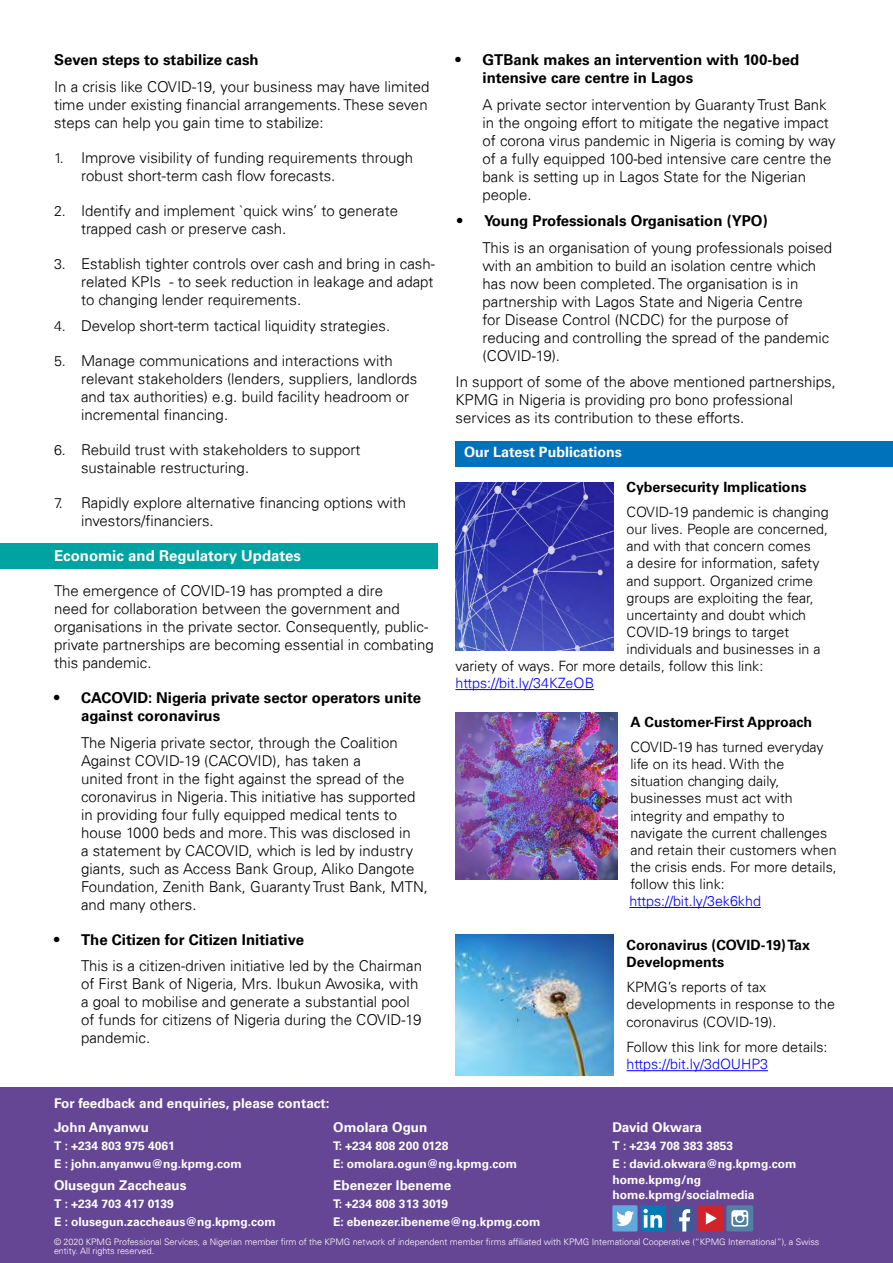
<style>
.page{position:relative;width:893px;height:1263px;background:#fff}
.page>*{position:absolute;margin:0;border:0;box-sizing:border-box;transform-origin:0 0}
.t1{font:300 15px/18px "Univers 45";color:#000}
.t2{font:700 15px/18px "Univers 65";color:#000}
.t3{font:700 15px "Univers 65";color:#fff}
.t4{font:300 14.25px/17.1px "Univers 45";color:#000}
.t5{font:700 14.25px/17.1px "Univers 65";color:#000}
.t6{font:300 14.25px "Univers 45";color:#00f}
.t7{font:700 14.25px "Univers 65";color:#fff}
.t8{font:700 13.5px "Univers 65";color:#fff}
.t9{font:700 12px/18px "Univers 65";color:#fff}
.t10{font:300 9px/9px "Univers 45";letter-spacing:-.005em;color:#fff}
.s1{font-size:14.25px}
</style>
<div class="page">
<div style="left:0;top:544px;width:437px;height:25px;background:#00a3a1"></div>
<div style="left:455px;top:441px;width:438px;height:25px;background:#0072bc"></div>
<hr style="left:455px;top:689px;width:139px;height:1px;background:#00f">
<hr style="left:629px;top:907px;width:132px;height:1px;background:#00f">
<hr style="left:626px;top:1070px;width:142px;height:1px;background:#00f">
<img style="left:455px;top:482px;width:159px;height:169px">
<img style="left:455px;top:712px;width:163px;height:168px">
<img style="left:455px;top:934px;width:159px;height:142px">
<div style="left:0;top:1087px;width:893px;height:176px;background:#644695"></div>
<div style="left:698px;top:1205px;width:25px;height:26px;background:#d2232a;border-radius:2px"></div>
<svg style="left:706px;top:1212px;width:11px;height:12px"></svg>
<div style="left:641px;top:1205px;width:25px;height:26px;background:#007bb6;border-radius:2px"></div>
<svg style="left:643px;top:1209px;width:19px;height:18px"></svg>
<div style="left:669px;top:1205px;width:25px;height:26px;background:#3d5a98"></div>
<svg style="left:679px;top:1209px;width:11px;height:22px"></svg>
<div style="left:612px;top:1205px;width:25px;height:26px;background:#60a9dd"></div>
<svg style="left:616px;top:1211px;width:18px;height:15px"></svg>
<div style="left:726px;top:1205px;width:27px;height:26px;background:#5280a3;border-radius:2px"></div>
<svg style="left:731px;top:1210px;width:17px;height:16px"></svg>
<p class="t2" style="left:54px;top:51px;width:206px">Seven steps to stabilize cash</p>
<p class="t1" style="left:54px;top:77px;width:377px;text-align:justify">In a crisis like COVID-19, your business may have limited time under existing financial arrangements. These seven steps can help you gain time to stabilize:</p>
<p class="t1" style="left:81px;top:148px;width:334px;text-indent:-27px"><span class="s1">1.</span> Improve visibility of funding requirements through robust short-term cash flow forecasts.</p>
<p class="t1" style="left:81px;top:201px;width:319px;text-indent:-27px"><span class="s1">2.</span> Identify and implement `quick wins’ to generate trapped cash or preserve cash.</p>
<p class="t1" style="left:81px;top:254px;width:355px;text-align:justify;text-indent:-27px"><span class="s1">3.</span> Establish tighter controls over cash and bring in cash&shy;related KPIs - to seek reduction in leakage and adapt to changing lender requirements.</p>
<p class="t1" style="left:54px;top:317px;width:338px"><span class="s1">4.</span> Develop short-term tactical liquidity strategies.</p>
<p class="t1" style="left:81px;top:352px;width:338px;text-indent:-27px"><span class="s1">5.</span> Manage communications and interactions with relevant stakeholders (lenders, suppliers, landlords and tax authorities) e.g. build facility headroom or incremental financing.</p>
<p class="t1" style="left:81px;top:441px;width:281px;text-indent:-27px"><span class="s1">6.</span> Rebuild trust with stakeholders to support sustainable restructuring.</p>
<p class="t1" style="left:81px;top:494px;width:327px;text-indent:-27px"><span class="s1">7.</span> Rapidly explore alternative financing options with investors/financiers.</p>
<p class="t3" style="left:54px;top:547px;width:248px">Economic and Regulatory Updates</p>
<p class="t1" style="left:54px;top:582px;width:381px">The emergence of COVID-19 has prompted a dire<br>need for collaboration between the government and organisations in the private sector. Consequently, public&shy;private partnerships are becoming essential in combating this pandemic.</p>
<p class="t2" style="left:81px;top:689px;width:342px;text-indent:-27px">• CACOVID: Nigeria private sector operators unite against coronavirus</p>
<p class="t1" style="left:81px;top:734px;width:348px">The Nigeria private sector, through the Coalition Against COVID-19 (CACOVID), has taken a<br>united front in the fight against the spread of the coronavirus in Nigeria. This initiative has supported in providing four fully equipped medical tents to house 1000 beds and more. This was disclosed in<br>a statement by CACOVID, which is led by industry giants, such as Access Bank Group, Aliko Dangote Foundation, Zenith Bank, Guaranty Trust Bank, MTN, and many others.</p>
<p class="t2" style="left:54px;top:931px;width:252px">• The Citizen for Citizen Initiative</p>
<p class="t1" style="left:81px;top:957px;width:343px">This is a citizen-driven initiative led by the Chairman of First Bank of Nigeria, Mrs. Ibukun Awosika, with a goal to mobilise and generate a substantial pool of funds for citizens of Nigeria during the COVID-19 pandemic.</p>
<p class="t8" style="left:35px;top:1095px;width:277px">For feedback and enquiries, please contac :</p>
<p class="t8" style="left:54px;top:1095px;width:277px">For feedback and enquiries, please contact:</p>
<p class="t2" style="left:482px;top:51px;width:318px;text-indent:-27px">• GTBank makes an intervention with 100-bed intensive care centre in Lagos</p>
<p class="t1" style="left:482px;top:95px;width:354px">A private sector intervention by Guaranty Trust Bank in the ongoing effort to mitigate the negative impact of corona virus pandemic in Nigeria is coming by way of a fully equipped 100-bed intensive care centre the bank is setting up in Lagos State for the Nigerian people.</p>
<p class="t2" style="left:457px;top:212px;width:312px">• Young Professionals Organisation (YPO)</p>
<p class="t1" style="left:482px;top:238px;width:351px">This is an organisation of young professionals poised with an ambition to build an isolation centre which has now been completed. The organisation is in partnership with Lagos State and Nigeria Centre<br>for Disease Control (NCDC) for the purpose of reducing and controlling the spread of the pandemic (COVID-19).</p>
<p class="t1" style="left:455px;top:373px;width:382px">In support of some of the above mentioned partnerships,<br>KPMG in Nigeria is providing pro bono professional services as its contribution to these efforts.</p>
<p class="t7" style="left:464px;top:444px;width:160px">Our Latest Publications</p>
<p class="t5" style="left:626px;top:478px;width:181px">Cybersecurity Implications</p>
<p class="t4" style="left:626px;top:503px;width:204px">COVID-19 pandemic is changing</p>
<p class="t4" style="left:626px;top:521px;width:203px">our lives. People are concerned,</p>
<p class="t4" style="left:626px;top:538px;width:186px">and with that concern comes</p>
<p class="t4" style="left:626px;top:555px;width:195px">a desire for information, safety</p>
<p class="t4" style="left:626px;top:572px;width:188px">and support. Organized crime</p>
<p class="t4" style="left:626px;top:589px;width:189px">groups are exploiting the fear,</p>
<p class="t4" style="left:626px;top:606px;width:181px">uncertainty and doubt which</p>
<p class="t4" style="left:626px;top:623px;width:164px">COVID-19 brings to target</p>
<p class="t4" style="left:626px;top:640px;width:196px">individuals and businesses in a</p>
<p class="t4" style="left:455px;top:657px;width:309px">variety of ways. For more details, follow this link:</p>
<p class="t6" style="left:455px;top:674px;width:140px">https://bit.ly/34KZeOB</p>
<p class="t5" style="left:630px;top:713px;width:183px">A Customer-First Approach</p>
<p class="t4" style="left:630px;top:738px;width:208px">COVID-19 has turned everyday life on its head. With the situation changing daily, businesses must act with integrity and empathy to navigate the current challenges and retain their customers when the crisis ends. For more details, follow this link:</p>
<p class="t6" style="left:629px;top:892px;width:133px">https://bit.ly/3ek6khd</p>
<p class="t5" style="left:626px;top:936px;width:185px">Coronavirus (COVID-19) Tax<br>Developments</p>
<p class="t4" style="left:626px;top:979px;width:210px">KPMG’s reports of tax developments in response to the coronavirus (COVID-19).</p>
<p class="t4" style="left:626px;top:1038px;width:203px">Follow this link for more details:</p>
<p class="t6" style="left:626px;top:1056px;width:143px">https://bit.ly/3dOUHP3</p>
<p class="t8" style="left:54px;top:1119px;width:97px">John Anyanwu</p>
<p class="t9" style="left:54px;top:1137px;width:189px">T : +234 803 975 4061<br>E : john.anyanwu@ng.kpmg.com</p>
<p class="t8" style="left:54px;top:1178px;width:134px">Olusegun Zaccheaus</p>
<p class="t9" style="left:54px;top:1195px;width:223px">T : +234 703 417 0139<br>E : olusegun.zaccheaus@ng.kpmg.com</p>
<p class="t8" style="left:333px;top:1119px;width:96px">Omolara Ogun</p>
<p class="t9" style="left:333px;top:1137px;width:185px">T: +234 808 200 0128<br>E: omolara.ogun@ng.kpmg.com</p>
<p class="t8" style="left:333px;top:1178px;width:120px">Ebenezer Ibeneme</p>
<p class="t9" style="left:333px;top:1195px;width:209px">T: +234 808 313 3019<br>E: ebenezer.ibeneme@ng.kpmg.com</p>
<p class="t8" style="left:612px;top:1119px;width:91px">David Okwara</p>
<p class="t9" style="left:612px;top:1137px;width:186px">T : +234 708 383 3853<br>E : david.okwara@ng.kpmg.com</p>
<p class="t9" style="left:612px;top:1173px;width:144px;line-height:14.4px">home.kpmg/ng home.kpmg/socialmedia</p>
<p class="t10" style="left:54px;top:1237px;width:767px">© 2020 KPMG Professional Services, a Nigerian member firm of the KPMG network of independent member firms affiliated with KPMG International Cooperative (“KPMG International”), a Swiss entity. All rights reserved.</p>
</div>
